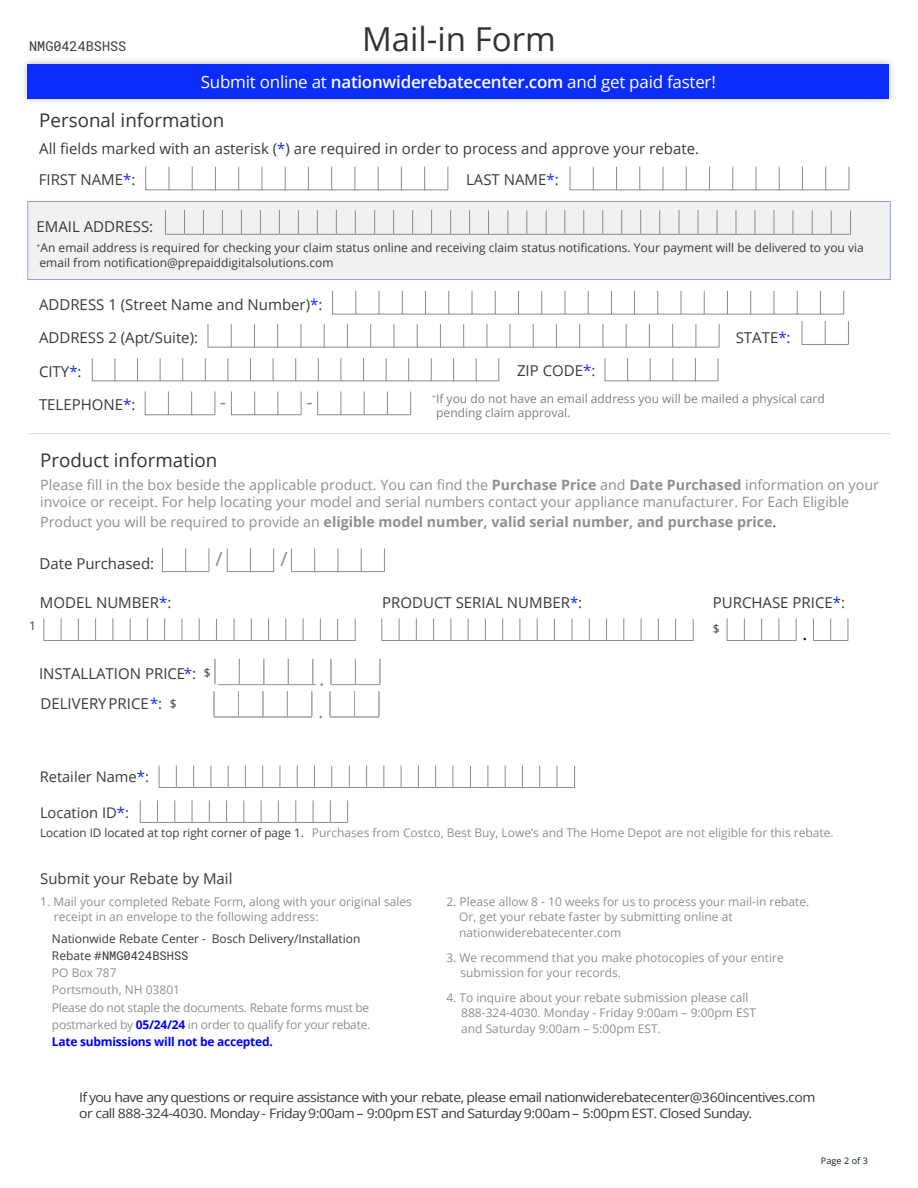
<style>
.page{position:relative;width:918px;height:1188px;background:#fff}
.page>*{position:absolute;margin:0;border:0;box-sizing:border-box;transform-origin:0 0}
.t1{font:33px "Open Sans";color:#333}
.t2{font:19.5px "Open Sans";color:#8c8c8c}
.t3{font:18.75px "Open Sans";color:#333}
.t4{font:16.8px "Open Sans";letter-spacing:-.015em;color:#fff}
.t5{font:15px/30.6px "Open Sans";color:#3a3a3a}
.t6{font:14.7px "Open Sans";color:#3a3a3a}
.t7{font:14.25px/17.1px "Open Sans";color:#8f8f8f}
.t8{font:700 14.25px "Open Sans";color:#8f8f8f}
.t9{font:13.5px "Roboto Mono";color:#3a3a3a}
.t10{font:13.05px/16.8px "Open Sans";letter-spacing:-.04em;color:#3a3a3a;scale:1.08 1}
.t11{font:12px/15.6px "Open Sans";color:#8f8f8f}
.t12{font:12px/14.4px "Open Sans";color:#3a3a3a}
.t13{font:12px/17.2px "Open Sans";letter-spacing:-.02em;color:#8f8f8f}
.t14{font:12px/14.4px "Open Sans";color:#808083}
.t15{font:12px "Roboto Mono";color:#3a3a3a}
.t16{font:11.7px "Open Sans";color:#3a3a3a}
.t17{font:9px "Open Sans";letter-spacing:.01em;color:#032232}
.s1{font-weight:600}
.s2{color:#0b2cfa}
.s3{font-weight:700}
.s4{font-weight:400}
.s5{font-weight:400;font-size:15px;color:#3a3a3a}
.s6{color:#0c30fa}
.s7{color:#393a3a}
.s8{font-size:12px;color:#393a3a}
.s9{font-size:15px;color:#0b2cfa}
.s10{font-family:"Open Sans"}
.s11{font-weight:700;color:#00f}
</style>
<div class="page">
<div style="left:28px;top:201px;width:862px;height:79px;background:#f1f1f1"></div>
<hr style="left:28px;top:433px;width:862px;height:1px;background:#dad9d8">
<svg style="left:332px;top:290px;width:512px;height:24px"></svg>
<svg style="left:208px;top:324px;width:512px;height:24px"></svg>
<svg style="left:145px;top:166px;width:304px;height:24px"></svg>
<svg style="left:570px;top:166px;width:280px;height:24px"></svg>
<svg style="left:605px;top:358px;width:114px;height:23px"></svg>
<svg style="left:92px;top:358px;width:408px;height:23px"></svg>
<svg style="left:145px;top:391px;width:71px;height:24px"></svg>
<svg style="left:231px;top:391px;width:71px;height:24px"></svg>
<svg style="left:317px;top:391px;width:94px;height:24px"></svg>
<svg style="left:802px;top:321px;width:47px;height:24px"></svg>
<svg style="left:165px;top:210px;width:686px;height:25px"></svg>
<svg style="left:162px;top:548px;width:48px;height:24px"></svg>
<svg style="left:227px;top:548px;width:47px;height:24px"></svg>
<svg style="left:291px;top:548px;width:94px;height:24px"></svg>
<svg style="left:381px;top:618px;width:313px;height:23px"></svg>
<svg style="left:44px;top:618px;width:312px;height:23px"></svg>
<svg style="left:727px;top:618px;width:70px;height:23px"></svg>
<svg style="left:813px;top:618px;width:36px;height:23px"></svg>
<svg style="left:159px;top:765px;width:416px;height:23px"></svg>
<img style="left:24px;top:60px;width:868px;height:42px">
<div style="left:28px;top:64px;width:861px;height:35px;background:#0b2cfa"></div>
<svg style="left:140px;top:800px;width:208px;height:23px"></svg>
<svg style="left:331px;top:659px;width:50px;height:26px"></svg>
<svg style="left:214px;top:659px;width:109px;height:59px"></svg>
<svg style="left:330px;top:691px;width:50px;height:27px"></svg>
<p class="t9" style="left:29px;top:37px;width:99px">NMG0424BSHSS</p>
<h1 class="t1" style="left:362px;top:17px;width:195px">Mail-in Form</h1>
<h3 class="t4" style="left:201px;top:70px;width:517px">Submit online at <span class="s1">nationwiderebatecenter.com</span> and get paid faster!</h3>
<h3 class="t3" style="left:39px;top:108px;width:186px">Personal information</h3>
<p class="t5" style="left:39px;top:132px;width:661px">All fields marked with an asterisk (<span class="s2">*</span>) are required in order to process and approve your rebate.</p>
<p class="t5" style="left:39px;top:164px;width:98px">FIRST NAME<span class="s2">*</span>:</p>
<p class="t5" style="left:37px;top:211px;width:118px">EMAIL ADDRESS:</p>
<p class="t5" style="left:466px;top:164px;width:94px">LAST NAME<span class="s2">*</span>:</p>
<p class="t12" style="left:37px;top:240px;width:829px"><sup>+</sup>An email address is required for checking your claim status online and receiving claim status notifications. Your payment will be delivered to you via email from notification@prepaiddigitalsolutions.com</p>
<p class="t5" style="left:39px;top:288px;width:285px">ADDRESS 1 (Street Name and Number)<span class="s2">*</span>:</p>
<p class="t5" style="left:39px;top:322px;width:161px">ADDRESS 2 (Apt/Suite):</p>
<p class="t5" style="left:39px;top:356px;width:44px">CITY<span class="s2">*</span>:</p>
<p class="t5" style="left:39px;top:389px;width:98px">TELEPHONE<span class="s2">*</span>:</p>
<h2 class="t2" style="left:220px;top:389px;width:8px">-</h2>
<h2 class="t2" style="left:307px;top:389px;width:8px">-</h2>
<h3 class="t3" style="left:40px;top:448px;width:179px">Product information</h3>
<p class="t5" style="left:517px;top:355px;width:80px">ZIP CODE<span class="s2">*</span>:</p>
<p class="t5" style="left:736px;top:322px;width:56px">STATE<span class="s2">*</span>:</p>
<p class="t14" style="left:436px;top:391px;width:390px;text-indent:-4px"><sup>+</sup>If you do not have an email address you will be mailed a physical card pending claim approval.</p>
<p class="t7" style="left:40px;top:476px;width:840px">Please fill in the box beside the applicable product. You can find the <span class="s3">Purchase Price</span> and <span class="s3">Date Purchased</span> information on your invoice or receipt. For help locating your model and serial numbers contact your appliance manufacturer. For Each Eligible</p>
<p class="t8" style="left:40px;top:511px;width:738px"><span class="s4">Product you will be required to provide an</span> eligible model number, valid serial number, and purchase price<span class="s5">.</span></p>
<p class="t5" style="left:40px;top:548px;width:116px">Date Purchased:</p>
<h2 class="t2" style="left:216px;top:546px;width:9px">/</h2>
<h2 class="t2" style="left:280px;top:546px;width:9px">/</h2>
<p class="t12" style="left:29px;top:618px;width:8px">1</p>
<p class="t5" style="left:40px;top:587px;width:133px">MODEL NUMBER<span class="s2">*</span>:</p>
<p class="t5" style="left:382px;top:587px;width:202px">PRODUCT SERIAL NUMBER<span class="s2">*</span>:</p>
<p class="t5" style="left:39px;top:658px;width:173px">INSTALLATION PRICE <span class="s6">*</span><span class="s7">:</span> <span class="s8">$<br></span>DELIVERY PRICE <span class="s6">*</span><span class="s7">:</span> <span class="s8">$</span></p>
<p class="t6" style="left:40px;top:766px;width:111px">Retailer Name<span class="s9">*</span>:</p>
<p class="t5" style="left:713px;top:587px;width:134px">PURCHASE PRICE<span class="s2">*</span>:</p>
<p class="t12" style="left:713px;top:621px;width:8px">$</p>
<p class="t6" style="left:40px;top:802px;width:90px">Location ID<span class="s9">*</span>:</p>
<p class="t16" style="left:40px;top:825px;width:265px">Location ID located at top right corner of page 1.</p>
<p class="t11" style="left:312px;top:825px;width:523px">Purchases from Costco, Best Buy, Lowe’s and The Home Depot are not eligible for this rebate.</p>
<p class="t5" style="left:40px;top:863px;width:194px">Submit your Rebate by Mail</p>
<p class="t11" style="left:54px;top:909px;width:266px">receipt in an envelope to the following address:</p>
<p class="t12" style="left:52px;top:931px;width:310px">Nationwide Rebate Center - Bosch Delivery/Installation</p>
<p class="t15" style="left:52px;top:948px;width:138px"><span class="s10">Rebate #</span>NMG0424BSHSS</p>
<p class="t13" style="left:52px;top:964px;width:320px">PO Box 787<br>Portsmouth, NH 03801<br>Please do not staple the documents. Rebate forms must be postmarked by <span class="s11">0</span><span class="s11">5</span><span class="s11">/24/24</span> in order to qualify for your rebate.<br><span class="s11">Late submissions will not be accepted.</span></p>
<p class="t11" style="left:40px;top:893px;width:373px">1. Mail your completed Rebate Form, along with your original sales</p>
<p class="t11" style="left:459px;top:893px;width:352px;text-indent:-13px">2. Please allow 8 - 10 weeks for us to process your mail-in rebate.<br>Or, get your rebate faster by submitting online at nationwiderebatecenter.com</p>
<p class="t11" style="left:460px;top:949px;width:325px;text-indent:-14px">3. We recommend that you make photocopies of your entire submission for your records.</p>
<p class="t11" style="left:461px;top:989px;width:296px;text-indent:-15px">4. To inquire about your rebate submission please call<br>888-324-4030. Monday - Friday 9:00am – 9:00pm EST and Saturday 9:00am – 5:00pm EST.</p>
<p class="t10" style="left:79px;top:1088px;width:683px">If you have any questions or require assistance with your rebate, please email nationwiderebatecenter@360incentives.com or call 888-324-4030. Monday - Friday 9:00am– 9:00pmEST and Saturday 9:00am– 5:00pmEST. Closed Sunday.</p>
<p class="t17" style="left:821px;top:1154px;width:49px">Page 2 of 3</p>
</div>
